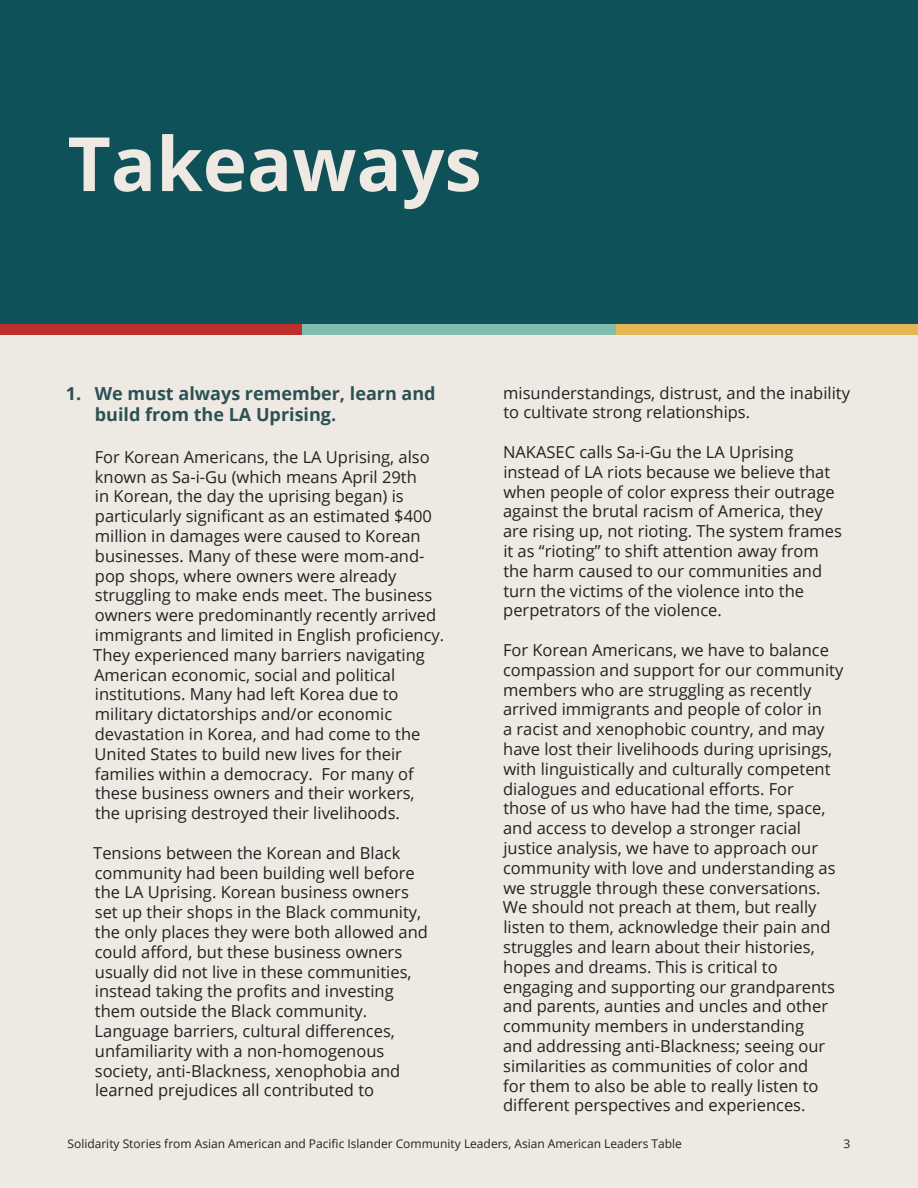
<style>
.page{position:relative;width:918px;height:1188px;background:#eee9e2}
.page>*{position:absolute;margin:0;border:0;box-sizing:border-box;transform-origin:0 0}
.t1{font:700 75px "Open Sans";color:#eee9e2}
.t2{font:700 18px/21.6px "Open Sans";color:#2c5155}
.t3{font:16.5px/19.8px "Open Sans";color:#242121}
.t4{font:12px "Open Sans";color:#232221}
</style>
<div class="page">
<div style="left:0;top:0;width:918px;height:324px;background:#0f5159"></div>
<div style="left:302px;top:324px;width:314px;height:11px;background:#80bcaf"></div>
<div style="left:0;top:324px;width:302px;height:11px;background:#bc2f2b"></div>
<div style="left:616px;top:324px;width:302px;height:11px;background:#e5b654"></div>
<h1 class="t1" style="left:68px;top:111px;width:416px">Takeaways</h1>
<p class="t2" style="left:95px;top:382px;width:342px;text-indent:-29px">1. We must always remember, learn and build from the LA Uprising.</p>
<p class="t3" style="left:93px;top:446px;width:353px">For Korean Americans, the LA Uprising, also known as Sa-i-Gu (which means April 29th<br>in Korean, the day the uprising began) is particularly significant as an estimated $400 million in damages were caused to Korean businesses. Many of these were mom-and&shy;pop shops, where owners were already struggling to make ends meet. The business owners were predominantly recently arrived immigrants and limited in English proficiency.<br>They experienced many barriers navigating American economic, social and political institutions. Many had left Korea due to military dictatorships and/or economic devastation in Korea, and had come to the United States to build new lives for their families within a democracy. For many of these business owners and their workers,<br>the uprising destroyed their livelihoods.</p>
<p class="t3" style="left:93px;top:842px;width:336px">Tensions between the Korean and Black community had been building well before the LA Uprising. Korean business owners set up their shops in the Black community, the only places they were both allowed and could afford, but these business owners usually did not live in these communities, instead taking the profits and investing them outside the Black community.<br>Language barriers, cultural differences, unfamiliarity with a non-homogenous society, anti-Blackness, xenophobia and learned prejudices all contributed to</p>
<p class="t3" style="left:503px;top:382px;width:348px">misunderstandings, distrust, and the inability to cultivate strong relationships.</p>
<p class="t3" style="left:503px;top:442px;width:340px">NAKASEC calls Sa-i-Gu the LA Uprising instead of LA riots because we believe that when people of color express their outrage against the brutal racism of America, they are rising up, not rioting. The system frames it as “rioting” to shift attention away from the harm caused to our communities and turn the victims of the violence into the perpetrators of the violence.</p>
<p class="t3" style="left:503px;top:640px;width:342px">For Korean Americans, we have to balance compassion and support for our community members who are struggling as recently arrived immigrants and people of color in<br>a racist and xenophobic country, and may have lost their livelihoods during uprisings, with linguistically and culturally competent dialogues and educational efforts. For<br>those of us who have had the time, space, and access to develop a stronger racial justice analysis, we have to approach our community with love and understanding as we struggle through these conversations.<br>We should not preach at them, but really listen to them, acknowledge their pain and struggles and learn about their histories, hopes and dreams. This is critical to engaging and supporting our grandparents and parents, aunties and uncles and other community members in understanding<br>and addressing anti-Blackness; seeing our similarities as communities of color and<br>for them to also be able to really listen to different perspectives and experiences.</p>
<p class="t4" style="left:68px;top:1135px;width:616px">Solidarity Stories from Asian American and Pacific Islander Community Leaders, Asian American Leaders Table</p>
<p class="t4" style="left:844px;top:1135px;width:8px">3</p>
</div>
